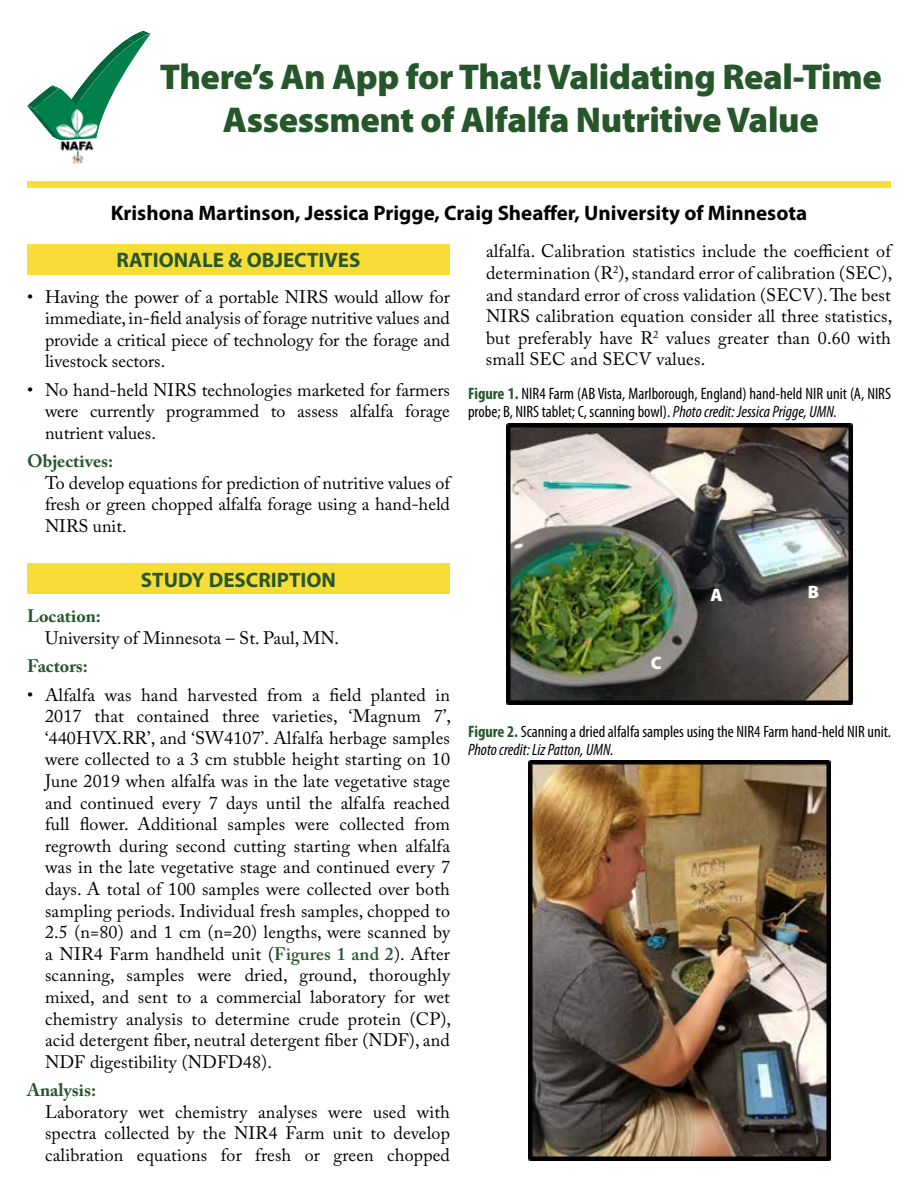
<style>
.page{position:relative;width:918px;height:1188px;background:#fff}
.page>*{position:absolute;margin:0;border:0;box-sizing:border-box;transform-origin:0 0}
.t1{font:900 36px/43.2px "Myriad Pro";letter-spacing:-.01em;color:#26572b;text-align:center}
.t2{font:700 21px "Myriad Pro";color:#000}
.t3{font:700 21px "Myriad Pro";color:#26572b}
.t4{font:18px/21.6px "Adobe Caslon Pro";letter-spacing:.005em;color:#000;text-align:justify}
.t5{font:700 18px "Adobe Caslon Pro";color:#26572b}
.t6{font:900 18px "Myriad Pro";color:#fff}
.t7{font:condensed 16.5px/18px "Myriad Pro";color:#000}
.s1{font-weight:700;color:#26572b}
.s2{font-style:italic}
.s3{font-weight:600;color:#26572b}
</style>
<div class="page">
<div style="left:27px;top:181px;width:864px;height:7px;background:#f8dd37"></div>
<img style="left:72px;top:159px;width:11px;height:4px">
<img style="left:60px;top:140px;width:34px;height:19px">
<svg style="left:27px;top:31px;width:124px;height:92px"></svg>
<img style="left:41px;top:102px;width:68px;height:38px">
<div style="left:27px;top:244px;width:423px;height:30px;background:#f8dd37"></div>
<div style="left:27px;top:564px;width:423px;height:30px;background:#f8dd37"></div>
<img style="left:507px;top:423px;width:345px;height:281px">
<img style="left:528px;top:760px;width:303px;height:401px">
<h1 class="t1" style="left:160px;top:55px;width:724px">There’s An App for That! Validating Real-Time<br>Assessment of Alfalfa Nutritive Value</h1>
<p class="t2" style="left:111px;top:199px;width:698px">Krishona Martinson, Jessica Prigge, Craig Sheaffer, University of Minnesota</p>
<p class="t3" style="left:117px;top:246px;width:245px">RATIONALE &amp; OBJECTIVES</p>
<p class="t4" style="left:486px;top:240px;width:408px">alfalfa. Calibration statistics include the coefficient of determination (R<sup>2</sup>), standard error of calibration (SEC), and standard error of cross validation (SECV). The best NIRS calibration equation consider all three statistics, but preferably have R<sup>2</sup> values greater than 0.60 with small SEC and SECV values.</p>
<p class="t7" style="left:468px;top:384px;width:425px"><span class="s1">Figure 1.</span> NIR4 Farm (AB Vista, Marlborough, England) hand-held NIR unit (A, NIRS probe; B, NIRS tablet; C, scanning bowl). <span class="s2">Photo credit: Jessica Prigge, UMN.</span></p>
<p class="t4" style="left:45px;top:286px;width:407px;text-indent:-18px">• Having the power of a portable NIRS would allow for immediate, in-field analysis of forage nutritive values and provide a critical piece of technology for the forage and livestock sectors.</p>
<p class="t4" style="left:45px;top:379px;width:407px;text-indent:-18px">• No hand-held NIRS technologies marketed for farmers were currently programmed to assess alfalfa forage nutrient values.</p>
<p class="t5" style="left:27px;top:451px;width:88px">Objectives:</p>
<p class="t4" style="left:45px;top:472px;width:407px">To develop equations for prediction of nutritive values of fresh or green chopped alfalfa forage using a hand-held NIRS unit.</p>
<p class="t3" style="left:141px;top:566px;width:197px">STUDY DESCRIPTION</p>
<p class="t5" style="left:27px;top:606px;width:75px">Location:</p>
<p class="t4" style="left:45px;top:627px;width:296px">University of Minnesota – St. Paul, MN.</p>
<p class="t5" style="left:27px;top:656px;width:62px">Factors:</p>
<p class="t4" style="left:45px;top:684px;width:408px;text-indent:-18px">• Alfalfa was hand harvested from a field planted in 2017 that contained three varieties, ‘Magnum 7’, ‘440HVX.RR’, and ‘SW4107’. Alfalfa herbage samples were collected to a 3 cm stubble height starting on 10<br>June 2019 when alfalfa was in the late vegetative stage and continued every 7 days until the alfalfa reached full flower. Additional samples were collected from regrowth during second cutting starting when alfalfa was in the late vegetative stage and continued every 7 days. A total of 100 samples were collected over both sampling periods. Individual fresh samples, chopped to 2.5 (n=80) and 1 cm (n=20) lengths, were scanned by a NIR4 Farm handheld unit (<span class="s3">Figures 1 and 2</span>). After scanning, samples were dried, ground, thoroughly mixed, and sent to a commercial laboratory for wet chemistry analysis to determine crude protein (CP), acid detergent fiber, neutral detergent fiber (NDF), and NDF digestibility (NDFD48).</p>
<p class="t5" style="left:27px;top:1079px;width:71px">Analysis:</p>
<p class="t4" style="left:45px;top:1101px;width:407px">Laboratory wet chemistry analyses were used with spectra collected by the NIR4 Farm unit to develop calibration equations for fresh or green chopped</p>
<p class="t6" style="left:651px;top:653px;width:12px">C</p>
<p class="t6" style="left:711px;top:584px;width:14px">A</p>
<p class="t6" style="left:808px;top:582px;width:13px">B</p>
<p class="t7" style="left:468px;top:722px;width:424px"><span class="s1">Figure 2.</span> Scanning a dried alfalfa samples using the NIR4 Farm hand-held NIR unit.<br><span class="s2">Photo credit: Liz Patton, UMN.</span></p>
</div>
